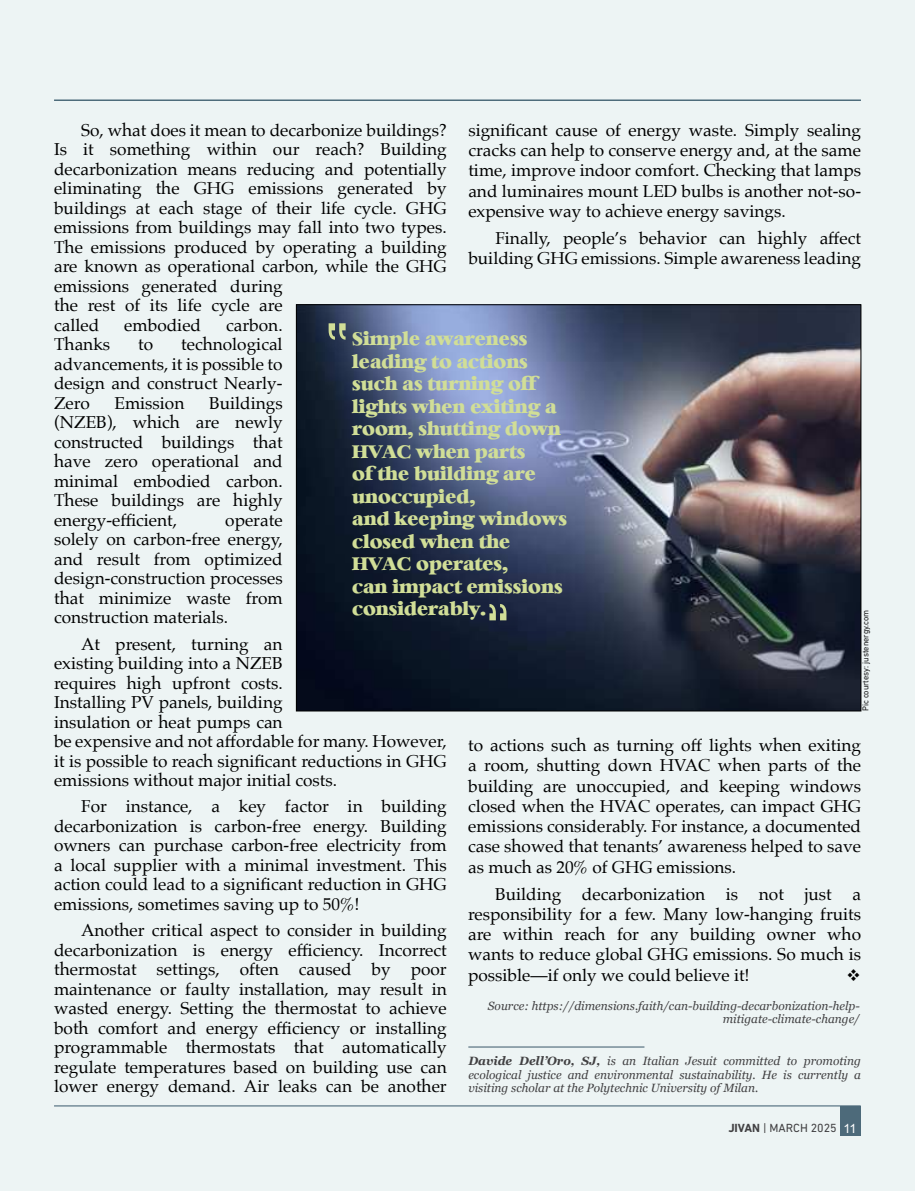
<style>
.page{position:relative;width:915px;height:1191px;background:#fff}
.page>*{position:absolute;margin:0;border:0;box-sizing:border-box;transform-origin:0 0}
.t1{font:18px/22.5px "Heather";color:#d1de97;scale:.95 1}
.t2{font:17.25px/19.5px "Palatino";color:#000;text-align:justify}
.t3{font:italic 12px/13.5px "Georgia";color:#414042;text-align:justify}
.t4{font:12px "DIN Next LT Pro";color:#414042}
.t5{font:8.7px "DIN Next LT Pro";color:#000;scale:.95 1}
.s1{font-weight:700}
.s2{font-family:"Arial";font-size:12.75px;color:#fff}
</style>
<div class="page">
<div style="left:0;top:0;width:914px;height:1191px;background:#edf4f4"></div>
<hr style="left:468px;top:1046px;width:176px;height:1px;background:#4d6878">
<hr style="left:54px;top:99px;width:806px;height:2px;background:#4e6c7b">
<img style="left:298px;top:306px;width:560px;height:403px">
<div style="left:331px;top:325px;width:31px;height:30px;background:#000;opacity:.1"></div>
<svg style="left:328px;top:323px;width:17px;height:17px"></svg>
<div style="left:492px;top:607px;width:31px;height:30px;background:#151f38"></div>
<svg style="left:489px;top:604px;width:17px;height:16px"></svg>
<hr style="left:54px;top:1105px;width:806px;height:1px;background:#4d6a7a">
<div style="left:839px;top:1105px;width:21px;height:30px;background:#4d6a7a"></div>
<p class="t2" style="left:54px;top:122px;width:394px;text-align:left;text-indent:27px">So, what does it mean to decarbonize buildings?<br>Is it something within our reach? Building decarbonization means reducing and potentially eliminating the GHG emissions generated by buildings at each stage of their life cycle. GHG emissions from buildings may fall into two types.<br>The emissions produced by operating a building are known as operational carbon, while the GHG emissions generated during<br>the rest of its life cycle are<br>called</p>
<p class="t2" style="left:468px;top:120px;width:394px;line-height:20.2px">signi昀椀cant cause of energy waste. Simply sealing cracks can help to conserve energy and, at the same time, improve indoor comfort. Checking that lamps and luminaires mount LED bulbs is another not-so&shy;expensive way to achieve energy savings.</p>
<p class="t2" style="left:468px;top:228px;width:394px;line-height:20.2px;text-align:right">Finally, people’s behavior can highly a昀昀ect building GHG emissions. Simple awareness leading</p>
<p class="t2" style="left:124px;top:317px;width:78px">embodied</p>
<p class="t2" style="left:226px;top:317px;width:58px">carbon.</p>
<p class="t1" style="left:352px;top:329px;width:227px">Simple awareness leading to actions such as turning off lights when exiting a room, shutting down<br>HVAC when parts<br>of the building are unoccupied,<br>and keeping windows closed when the<br>HVAC operates,<br>can impact emissions considerably.</p>
<p class="t2" style="left:54px;top:336px;width:230px;text-indent:127px">technological advancements, it is possible to design and construct Nearly-Zero</p>
<p class="t2" style="left:54px;top:336px;width:58px">Thanks</p>
<p class="t2" style="left:138px;top:336px;width:17px">to</p>
<p class="t2" style="left:54px;top:393px;width:230px;text-indent:155px">Buildings (NZEB), which are newly constructed buildings that have zero operational and minimal embodied carbon.<br>These buildings are highly energy-e昀케cient,</p>
<p class="t2" style="left:114px;top:393px;width:71px">Emission</p>
<p class="t2" style="left:54px;top:510px;width:230px;text-indent:171px">operate solely on carbon-free energy, and result from optimized design-construction processes that minimize waste from construction materials.</p>
<p class="t2" style="left:54px;top:635px;width:394px;text-align:left;text-indent:27px">At present, turning an<br>existing building into a NZEB<br>requires high upfront costs.<br>Installing PV panels, building<br>insulation or heat pumps can<br>be expensive and not a昀昀ordable for many. However, it is possible to reach signi昀椀cant reductions in GHG emissions without major initial costs.</p>
<p class="t2" style="left:54px;top:798px;width:394px;text-indent:27px">For instance, a key factor in building decarbonization is carbon-free energy. Building owners can purchase carbon-free electricity from a local supplier with a minimal investment. This action could lead to a signi昀椀cant reduction in GHG emissions, sometimes saving up to 50%!</p>
<p class="t2" style="left:54px;top:922px;width:394px;text-indent:27px">Another critical aspect to consider in building decarbonization is energy e昀케ciency. Incorrect thermostat settings, often caused by poor maintenance or faulty installation, may result in wasted energy. Setting the thermostat to achieve both comfort and energy e昀케ciency or installing programmable thermostats that automatically regulate temperatures based on building use can lower energy demand. Air leaks can be another</p>
<p class="t5" style="left:862px;top:711px;width:108px;rotate:-90deg">Pic courtesy: justenergy.com</p>
<p class="t2" style="left:468px;top:735px;width:394px;line-height:20.2px">to actions such as turning o昀昀 lights when exiting a room, shutting down HVAC when parts of the building are unoccupied, and keeping windows closed when the HVAC operates, can impact GHG emissions considerably. For instance, a documented case showed that tenants’ awareness helped to save as much as 20% of GHG emissions.</p>
<p class="t2" style="left:468px;top:885px;width:394px;line-height:20.2px;text-indent:27px">Building decarbonization is not just a responsibility for a few. Many low-hanging fruits are within reach for any building owner who wants to reduce global GHG emissions. So much is possible—if only we could believe it!</p>
<p class="t3" style="left:488px;top:999px;width:373px;text-align:right">Source: https://dimensions.faith/can-building-decarbonization-help&shy;mitigate-climate-change/</p>
<p class="t3" style="left:468px;top:1055px;width:394px"><span class="s1">Davide Dell’Oro, SJ,</span> is an Italian Jesuit committed to promoting ecological justice and environmental sustainability. He is currently a visiting scholar at the Polytechnic University of Milan.</p>
<p class="t4" style="left:728px;top:1123px;width:130px"><span class="s1">JIVAN</span> | MARCH 2025 <span class="s2">11</span></p>
</div>
